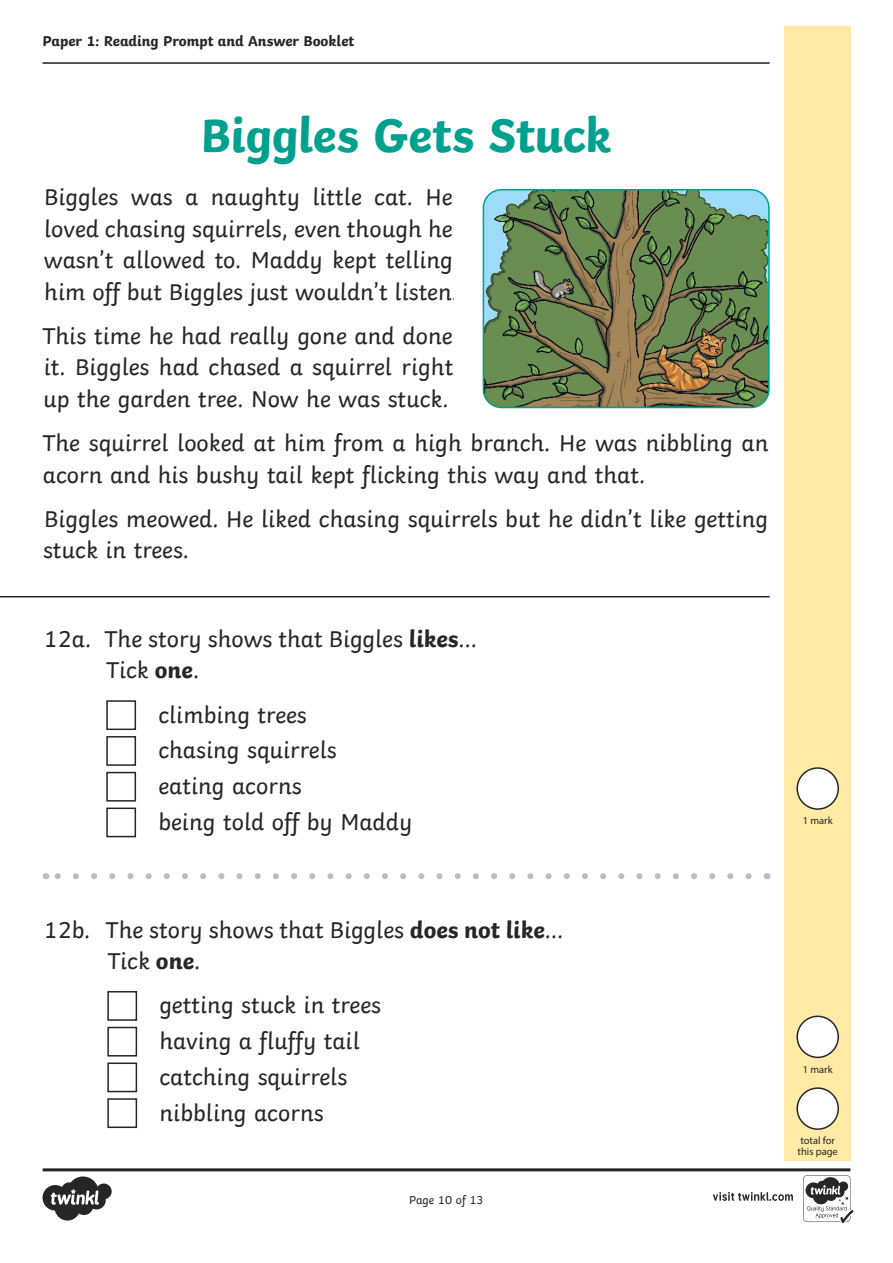
<style>
.page{position:relative;width:893px;height:1263px;background:#fff}
.page>*{position:absolute;margin:0;border:0;box-sizing:border-box;transform-origin:0 0}
.Heading_1{font:700 49.5px "Twinkl";letter-spacing:-.01em;color:#00a08f}
.KS1_Body_Copy{font:24px/31.5px "Twinkl";color:#282526}
.Multiple_Choice{font:24px "Twinkl";color:#282526}
.Numbered_Bullets{font:24px "Twinkl";color:#282526}
.t1{font:700 15px "Twinkl";color:#282526}
.t2{font:12px "Twinkl";color:#282526}
.Marks{font:10.5px/10.5px "Myriad Pro";color:#282526}
.s1{font-weight:700}
</style>
<div class="page">
<div style="left:784px;top:26px;width:66px;height:1135px;background:#ffeba5"></div>
<hr style="left:43px;top:62px;width:727px;height:2px;background:#231f20">
<svg style="left:43px;top:1168px;width:810px;height:55px"></svg>
<div style="left:797px;top:1088px;width:41px;height:41px;background:#fff;border-radius:50%"></div>
<div style="left:796px;top:1087px;width:43px;height:43px;border:2px solid #282526;border-radius:50%"></div>
<svg style="left:55px;top:873px;width:694px;height:6px"></svg>
<div style="left:797px;top:768px;width:41px;height:41px;background:#fff;border-radius:50%"></div>
<div style="left:796px;top:767px;width:43px;height:43px;border:2px solid #282526;border-radius:50%"></div>
<div style="left:797px;top:1016px;width:41px;height:41px;background:#fff;border-radius:50%"></div>
<div style="left:796px;top:1015px;width:43px;height:43px;border:2px solid #282526;border-radius:50%"></div>
<div style="left:106px;top:700px;width:30px;height:30px;border:2px solid #282526"></div>
<div style="left:106px;top:736px;width:30px;height:30px;border:2px solid #282526"></div>
<div style="left:106px;top:772px;width:30px;height:29px;border:2px solid #282526"></div>
<div style="left:106px;top:807px;width:30px;height:30px;border:2px solid #282526"></div>
<div style="left:107px;top:991px;width:30px;height:30px;border:2px solid #282526"></div>
<div style="left:107px;top:1027px;width:30px;height:29px;border:2px solid #282526"></div>
<div style="left:107px;top:1062px;width:30px;height:30px;border:2px solid #282526"></div>
<div style="left:107px;top:1098px;width:30px;height:30px;border:2px solid #282526"></div>
<img style="left:483px;top:190px;width:284px;height:217px">
<div style="left:483px;top:189px;width:287px;height:219px;border:2px solid #00a08f;border-radius:18px"></div>
<hr style="left:0;top:596px;width:770px;height:1px;background:#282526">
<p class="t1" style="left:43px;top:28px;width:313px">Paper 1: Reading Prompt and Answer Booklet</p>
<p class="Heading_1" style="left:200px;top:94px;width:413px">Biggles Gets Stuck</p>
<p class="KS1_Body_Copy" style="left:44px;top:179px;width:416px">Biggles was a naughty little cat. He loved chasing squirrels, even though he wasn’t allowed to. Maddy kept telling him off but Biggles just wouldn’t listen.</p>
<p class="KS1_Body_Copy" style="left:42px;top:318px;width:412px;text-align:justify">This time he had really gone and done it. Biggles had chased a squirrel right up the garden tree. Now he was stuck.</p>
<p class="KS1_Body_Copy" style="left:42px;top:425px;width:728px">The squirrel looked at him from a high branch. He was nibbling an acorn and his bushy tail kept flicking this way and that.</p>
<p class="KS1_Body_Copy" style="left:43px;top:501px;width:727px">Biggles meowed. He liked chasing squirrels but he didn’t like getting stuck in trees.</p>
<p class="KS1_Body_Copy" style="left:52px;top:621px;width:427px">2. The story shows that Biggles <span class="s1">likes</span>…</p>
<p class="Numbered_Bullets" style="left:106px;top:652px;width:94px">Tick <span class="s1">one</span>.</p>
<p class="Multiple_Choice" style="left:158px;top:696px;width:150px">climbing trees</p>
<p class="Multiple_Choice" style="left:158px;top:732px;width:180px">chasing squirrels</p>
<p class="Multiple_Choice" style="left:158px;top:767px;width:145px">eating acorns</p>
<p class="Multiple_Choice" style="left:158px;top:803px;width:255px">being told off by Maddy</p>
<p class="KS1_Body_Copy" style="left:44px;top:621px;width:49px">12a.</p>
<p class="Marks" style="left:803px;top:815px;width:31px">1 mark</p>
<p class="KS1_Body_Copy" style="left:44px;top:912px;width:48px">12b.</p>
<p class="Numbered_Bullets" style="left:53px;top:911px;width:512px">3. The story shows that Biggles <span class="s1">does not like</span>…</p>
<p class="Numbered_Bullets" style="left:107px;top:942px;width:94px">Tick <span class="s1">one</span>.</p>
<p class="Multiple_Choice" style="left:159px;top:987px;width:223px">getting stuck in trees</p>
<p class="Multiple_Choice" style="left:159px;top:1022px;width:202px">having a fluffy tail</p>
<p class="Multiple_Choice" style="left:159px;top:1058px;width:189px">catching squirrels</p>
<p class="Multiple_Choice" style="left:159px;top:1094px;width:166px">nibbling acorns</p>
<p class="t2" style="left:409px;top:1191px;width:76px">Page 10 of 13</p>
<p class="Marks" style="left:803px;top:1064px;width:31px">1 mark</p>
<p class="Marks" style="left:798px;top:1135px;width:42px">total for this page</p>
</div>
